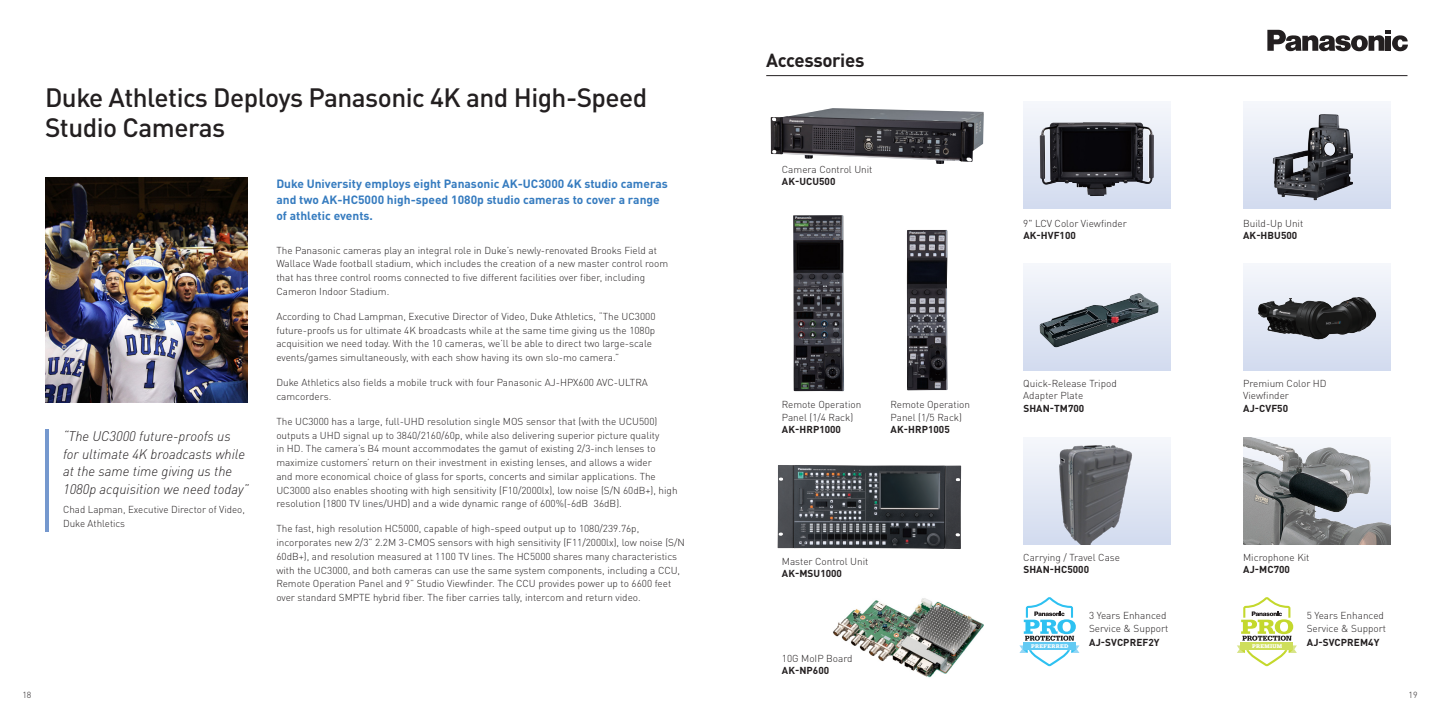
<style>
.page{position:relative;width:1440px;height:720px;background:#fff}
.page>*{position:absolute;margin:0;border:0;box-sizing:border-box;transform-origin:0 0}
.t1{font:500 26.25px/30px "DINOT";letter-spacing:-.02em;color:#231f20}
.t2{font:700 18.75px "DINOT";letter-spacing:-.02em;color:#231f20}
.t3{font:italic 300 13.75px/17.5px "DINOT";color:#231f20}
.t4{font:700 11.88px/15.6px "DINOT";color:#357bbf}
.t5{font:300 10px/13.8px "DINOT";color:#231f20}
.t6{font:700 10px "DINOT";letter-spacing:.01em;color:#231f20}
.t7{font:300 8.75px "DINOT";color:#231f20}
.t8{font:900 5.62px "Serifa";letter-spacing:.05em;color:#fff}
.s1{font-weight:700}
</style>
<div class="page">
<svg style="left:1237px;top:597px;width:60px;height:69px"></svg>
<div style="left:1241px;top:643px;width:52px;height:7px;background:#cede5b"></div>
<svg style="left:1023px;top:266px;width:147px;height:104px"></svg>
<svg style="left:1267px;top:30px;width:141px;height:21px"></svg>
<img style="left:771px;top:108px;width:213px;height:56px">
<img style="left:793px;top:215px;width:51px;height:176px">
<img style="left:907px;top:230px;width:41px;height:160px">
<img style="left:778px;top:465px;width:183px;height:84px">
<svg style="left:1023px;top:104px;width:147px;height:105px"></svg>
<svg style="left:1243px;top:104px;width:147px;height:105px"></svg>
<img style="left:1040px;top:293px;width:118px;height:55px">
<svg style="left:1243px;top:266px;width:147px;height:104px"></svg>
<svg style="left:1023px;top:440px;width:147px;height:105px"></svg>
<img style="left:1273px;top:114px;width:80px;height:86px">
<img style="left:1257px;top:297px;width:120px;height:43px">
<img style="left:1243px;top:438px;width:147px;height:107px">
<hr style="left:766px;top:75px;width:642px;height:1px;background:#231f20">
<img style="left:1040px;top:122px;width:114px;height:74px">
<img style="left:1045px;top:440px;width:101px;height:105px">
<hr style="left:46px;top:429px;width:3px;height:102px;background:#7598ce">
<img style="left:45px;top:178px;width:203px;height:224px">
<svg style="left:1019px;top:597px;width:60px;height:69px"></svg>
<img style="left:833px;top:598px;width:151px;height:80px">
<p class="t1" style="left:45px;top:82px;width:604px">Duke Athletics Deploys Panasonic 4K and High-Speed<br>Studio Cameras</p>
<p class="t3" style="left:63px;top:428px;width:187px">“The UC3000 future-proofs us for ultimate 4K broadcasts while at the same time giving us the<br>1080p acquisition we need today”</p>
<p class="t5" style="left:63px;top:503px;width:183px">Chad Lapman, Executive Director of Video,<br>Duke Athletics</p>
<p class="t4" style="left:276px;top:176px;width:393px">Duke University employs eight Panasonic AK-UC3000 4K studio cameras and two AK-HC5000 high-speed 1080p studio cameras to cover a range of athletic events.</p>
<p class="t5" style="left:276px;top:243px;width:393px">The Panasonic cameras play an integral role in Duke’s newly-renovated Brooks Field at Wallace Wade football stadium, which includes the creation of a new master control room that has three control rooms connected to five different facilities over fiber, including Cameron Indoor Stadium.</p>
<p class="t5" style="left:276px;top:309px;width:381px">According to Chad Lampman, Executive Director of Video, Duke Athletics, “The UC3000 future-proofs us for ultimate 4K broadcasts while at the same time giving us the 1080p acquisition we need today. With the 10 cameras, we’ll be able to direct two large-scale events/games simultaneously, with each show having its own slo-mo camera.”</p>
<p class="t5" style="left:276px;top:376px;width:373px">Duke Athletics also fields a mobile truck with four Panasonic AJ-HPX600 AVC-ULTRA camcorders.</p>
<p class="t5" style="left:276px;top:414px;width:403px">The UC3000 has a large, full-UHD resolution single MOS sensor that (with the UCU500) outputs a UHD signal up to 3840/2160/60p, while also delivering superior picture quality<br>in HD. The camera’s B4 mount accommodates the gamut of existing 2/3-inch lenses to maximize customers’ return on their investment in existing lenses, and allows a wider<br>and more economical choice of glass for sports, concerts and similar applications. The UC3000 also enables shooting with high sensitivity (F10/2000lx), low noise (S/N 60dB+), high resolution (1800 TV lines/UHD) and a wide dynamic range of 600%(-6dB～36dB).</p>
<p class="t5" style="left:276px;top:522px;width:410px">The fast, high resolution HC5000, capable of high-speed output up to 1080/239.76p, incorporates new 2/3” 2.2M 3-CMOS sensors with high sensitivity (F11/2000lx), low noise (S/N 60dB+), and resolution measured at 1100 TV lines. The HC5000 shares many characteristics with the UC3000, and both cameras can use the same system components, including a CCU, Remote Operation Panel and 9” Studio Viewfinder. The CCU provides power up to 6600 feet over standard SMPTE hybrid fiber. The fiber carries tally, intercom and return video.</p>
<p class="t2" style="left:766px;top:48px;width:100px">Accessories</p>
<p class="t5" style="left:782px;top:163px;width:92px;line-height:12.5px">Camera Control Unit<br><span class="s1">AK-UCU500</span></p>
<p class="t5" style="left:1023px;top:217px;width:105px;line-height:12.5px">9" LCV Color Viewfinder<br><span class="s1">AK-HVF100</span></p>
<p class="t5" style="left:1243px;top:217px;width:62px;line-height:12.5px">Build-Up Unit<br><span class="s1">AK-HBU500</span></p>
<p class="t5" style="left:782px;top:398px;width:81px;line-height:12.5px">Remote Operation<br>Panel (1/4 Rack)<br><span class="s1">AK-HRP1000</span></p>
<p class="t5" style="left:891px;top:398px;width:81px;line-height:12.5px">Remote Operation<br>Panel (1/5 Rack)<br><span class="s1">AK-HRP1005</span></p>
<p class="t5" style="left:782px;top:555px;width:88px;line-height:12.5px">Master Control Unit<br><span class="s1">AK-MSU1000</span></p>
<p class="t5" style="left:782px;top:652px;width:72px;line-height:12.5px">10G MoIP Board<br><span class="s1">AK-NP600</span></p>
<p class="t5" style="left:1023px;top:377px;width:95px;line-height:12.5px">Quick-Release Tripod<br>Adapter Plate<br><span class="s1">SHAN-TM700</span></p>
<p class="t5" style="left:1243px;top:377px;width:85px;line-height:12.5px">Premium Color HD<br>Viewfinder<br><span class="s1">AJ-CVF50</span></p>
<p class="t5" style="left:1023px;top:551px;width:98px;line-height:12.5px">Carrying / Travel Case<br><span class="s1">SHAN-HC5000</span></p>
<p class="t5" style="left:1243px;top:551px;width:68px;line-height:12.5px">Microphone Kit<br><span class="s1">AJ-MC700</span></p>
<p class="t8" style="left:1031px;top:643px;width:39px">PREFERRED</p>
<p class="t5" style="left:1089px;top:609px;width:81px;line-height:12.5px">3 Years Enhanced<br>Service &amp; Support</p>
<p class="t6" style="left:1089px;top:636px;width:72px">AJ-SVCPREF2Y</p>
<p class="t8" style="left:1252px;top:643px;width:32px">PREMIUM</p>
<p class="t5" style="left:1307px;top:609px;width:81px;line-height:12.5px">5 Years Enhanced<br>Service &amp; Support</p>
<p class="t6" style="left:1307px;top:636px;width:74px">AJ-SVCPREM4Y</p>
<p class="t7" style="left:22px;top:689px;width:10px">18</p>
<p class="t7" style="left:1409px;top:689px;width:10px">19</p>
</div>
